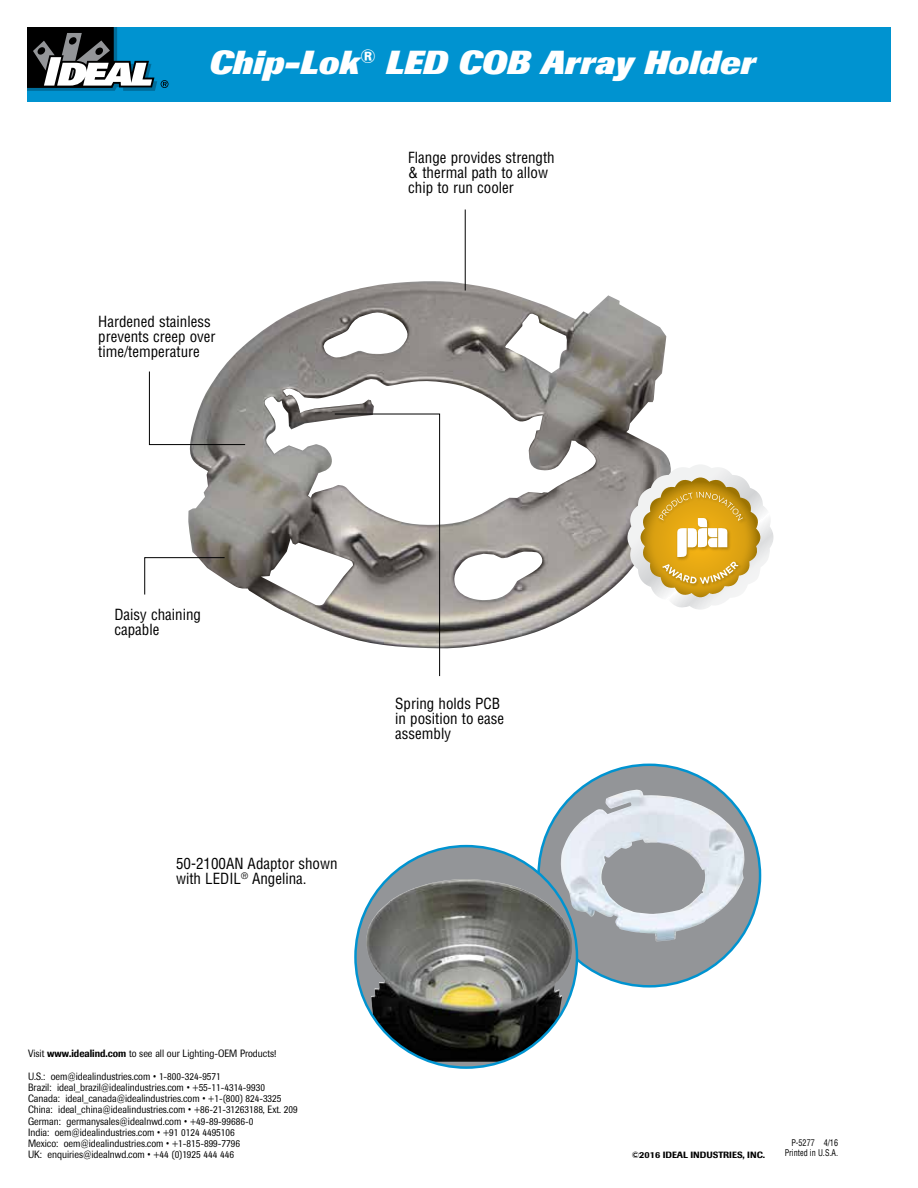
<style>
.page{position:relative;width:918px;height:1188px;background:#fff}
.page>*{position:absolute;margin:0;border:0;box-sizing:border-box;transform-origin:0 0}
.t1{font:italic 800 33px "Imago";color:#fff}
.t2{font:condensed 15px/15px "Helvetica";color:#000}
.t3{font:10.5px/11.2px "Imago";color:#000;scale:.88 1}
.t4{font:condensed 9px "Helvetica";color:#000;scale:.9 1}
.t5{font:500 9px "Imago";color:#000}
.s1{font-weight:500}
</style>
<div class="page">
<div style="left:27px;top:27px;width:864px;height:74px;background:#0093d0"></div>
<svg style="left:27px;top:27px;width:141px;height:64px"></svg>
<img style="left:188px;top:281px;width:482px;height:368px">
<svg style="left:334px;top:413px;width:106px;height:264px"></svg>
<hr style="left:465px;top:210px;width:1px;height:81px;background:#000">
<svg style="left:149px;top:371px;width:97px;height:74px"></svg>
<svg style="left:144px;top:557px;width:81px;height:38px"></svg>
<svg style="left:627px;top:464px;width:146px;height:146px"></svg>
<div style="left:539px;top:765px;width:221px;height:221px;background:#939598;border-radius:50%"></div>
<img style="left:561px;top:790px;width:184px;height:151px">
<div style="left:355px;top:846px;width:222px;height:222px;background:#939598;border-radius:50%"></div>
<img style="left:366px;top:879px;width:207px;height:183px">
<h1 class="t1" style="left:209px;top:43px;width:548px">Chip-Lok<sup>®</sup> LED COB Array Holder</h1>
<h2 class="t2" style="left:98px;top:313px;width:119px">Hardened stainless prevents creep over time/temperature</h2>
<h2 class="t2" style="left:408px;top:150px;width:148px">Flange provides strength &amp; thermal path to allow chip to run cooler</h2>
<h2 class="t2" style="left:114px;top:607px;width:88px">Daisy chaining capable</h2>
<h2 class="t2" style="left:176px;top:856px;width:163px">50-2100AN Adaptor shown with LEDIL<sup>®</sup> Angelina.</h2>
<h2 class="t2" style="left:395px;top:696px;width:111px">Spring holds PCB in position to ease assembly</h2>
<p class="t3" style="left:28px;top:1042px;width:284px;line-height:22.5px">Visit <span class="s1">www.idealind.com</span> to see all our Lighting-OEM Products!<br>U.S.: oem@idealindustries.com • 1-800-324-9571</p>
<p class="t3" style="left:28px;top:1082px;width:308px">Brazil: ideal_brazil@idealindustries.com • +55-11-4314-9930<br>Canada: ideal_canada@idealindustries.com • +1-(800) 824-3325<br>China: ideal_china@idealindustries.com • +86-21-31263188, Ext. 209<br>German: germanysales@idealnwd.com • +49-89-99686-0<br>India: oem@idealindustries.com • +91 0124 4495106<br>Mexico: oem@idealindustries.com • +1-815-899-7796<br>UK: enquiries@idealnwd.com • +44 (0)1925 444 446</p>
<p class="t4" style="left:791px;top:1137px;width:53px">P-5277 4/16</p>
<p class="t5" style="left:632px;top:1149px;width:135px">©2016 IDEAL INDUSTRIES, INC.</p>
<p class="t4" style="left:785px;top:1147px;width:61px">Printed in U.S.A.</p>
</div>
